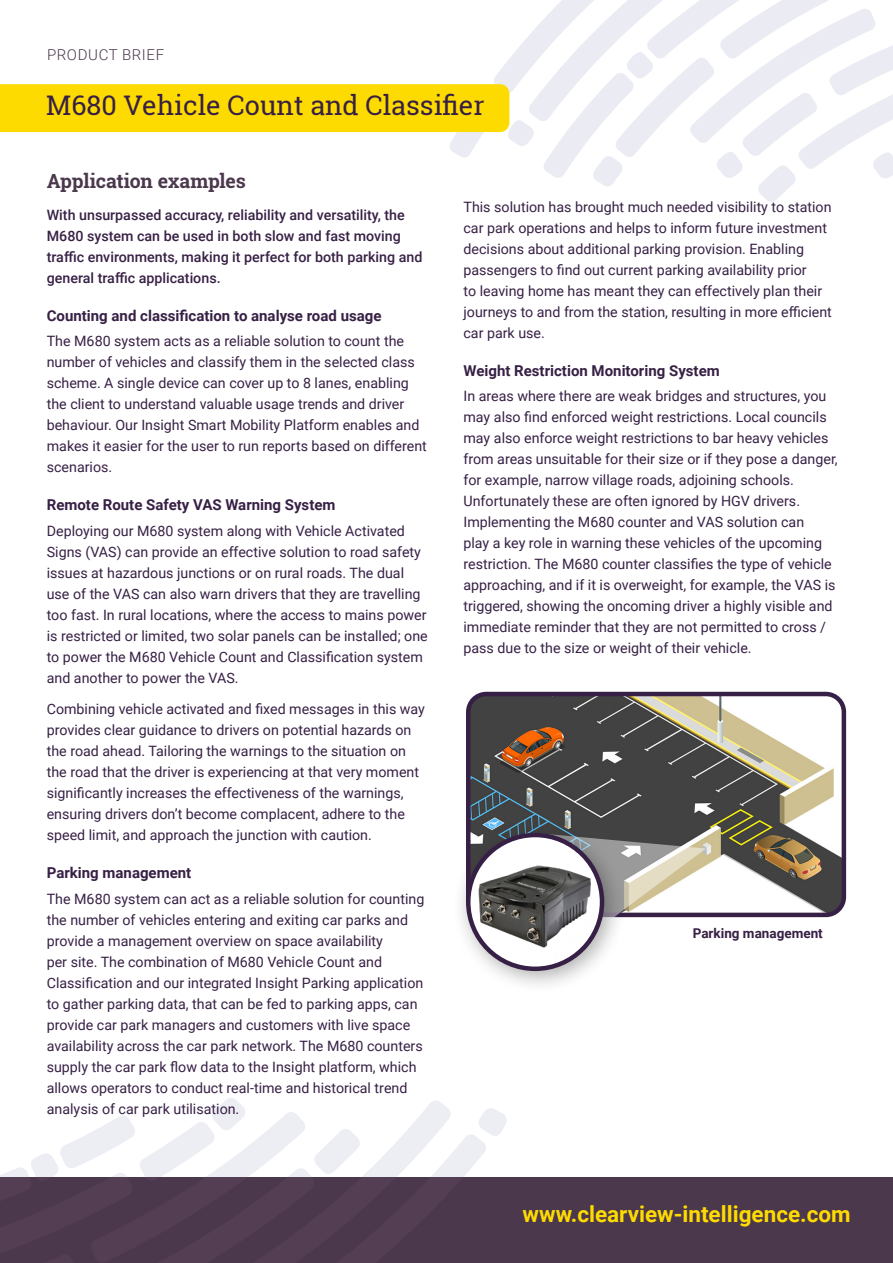
<style>
.page{position:relative;width:893px;height:1263px;background:#fff}
.page>*{position:absolute;margin:0;border:0;box-sizing:border-box;transform-origin:0 0}
.t1{font:27px "Roboto Slab";color:#372045}
.t2{font:700 22.5px "Roboto";color:#fedb00}
.body_text{font:700 19.5px "Roboto Slab";letter-spacing:-.01em;color:#4b384c}
.body_text-2{font:700 15px "Roboto";color:#372045}
.t3{font:300 15px "Roboto";letter-spacing:.04em;color:#4b384c}
.body_text-3{font:14.25px/21px "Roboto";color:#372045}
.body_text-4{font:500 14.25px/21px "Roboto";color:#372045}
.body_text-5{font:700 13.5px "Roboto";color:#372045}
</style>
<div class="page">
<svg style="left:0;top:0;width:893px;height:202px"></svg>
<div style="left:0;top:1178px;width:893px;height:85px;background:#4b384c"></div>
<svg style="left:0;top:1098px;width:507px;height:80px"></svg>
<img style="left:471px;top:697px;width:370px;height:215px">
<div style="left:466px;top:692px;width:380px;height:225px;border:4px solid #372045;border-radius:18px"></div>
<svg style="left:627px;top:833px;width:79px;height:85px"></svg>
<div style="left:452px;top:818px;width:175px;height:176px;background:#231f20;opacity:.36"></div>
<img style="left:462px;top:836px;width:142px;height:142px">
<p class="t3" style="left:47px;top:44px;width:119px">PRODUCT BRIEF</p>
<p class="t1" style="left:46px;top:87px;width:440px">M680 Vehicle Count and Classifier</p>
<p class="body_text" style="left:47px;top:168px;width:201px">Application examples</p>
<p class="body_text-4" style="left:47px;top:204px;width:377px">With unsurpassed accuracy, reliability and versatility, the M680 system can be used in both slow and fast moving traffic environments, making it perfect for both parking and general traffic applications.</p>
<p class="body_text-2" style="left:47px;top:305px;width:336px">Counting and classification to analyse road usage</p>
<p class="body_text-3" style="left:47px;top:330px;width:382px">The M680 system acts as a reliable solution to count the number of vehicles and classify them in the selected class scheme. A single device can cover up to 8 lanes, enabling the client to understand valuable usage trends and driver behaviour. Our Insight Smart Mobility Platform enables and makes it easier for the user to run reports based on different scenarios.</p>
<p class="body_text-2" style="left:47px;top:494px;width:290px">Remote Route Safety VAS Warning System</p>
<p class="body_text-3" style="left:47px;top:519px;width:382px">Deploying our M680 system along with Vehicle Activated Signs (VAS) can provide an effective solution to road safety issues at hazardous junctions or on rural roads. The dual use of the VAS can also warn drivers that they are travelling too fast. In rural locations, where the access to mains power is restricted or limited, two solar panels can be installed; one to power the M680 Vehicle Count and Classification system and another to power the VAS.</p>
<p class="body_text-3" style="left:47px;top:698px;width:380px">Combining vehicle activated and fixed messages in this way provides clear guidance to drivers on potential hazards on the road ahead. Tailoring the warnings to the situation on the road that the driver is experiencing at that very moment significantly increases the effectiveness of the warnings, ensuring drivers don’t become complacent, adhere to the speed limit, and approach the junction with caution.</p>
<p class="body_text-2" style="left:47px;top:862px;width:146px">Parking management</p>
<p class="body_text-3" style="left:47px;top:887px;width:379px">The M680 system can act as a reliable solution for counting the number of vehicles entering and exiting car parks and provide a management overview on space availability<br>per site. The combination of M680 Vehicle Count and Classification and our integrated Insight Parking application to gather parking data, that can be fed to parking apps, can provide car park managers and customers with live space availability across the car park network. The M680 counters supply the car park flow data to the Insight platform, which allows operators to conduct real-time and historical trend analysis of car park utilisation.</p>
<p class="body_text-3" style="left:463px;top:196px;width:370px">This solution has brought much needed visibility to station car park operations and helps to inform future investment decisions about additional parking provision. Enabling passengers to find out current parking availability prior<br>to leaving home has meant they can effectively plan their journeys to and from the station, resulting in more efficient car park use.</p>
<p class="body_text-2" style="left:463px;top:360px;width:258px">Weight Restriction Monitoring System</p>
<p class="body_text-3" style="left:463px;top:385px;width:376px">In areas where there are weak bridges and structures, you may also find enforced weight restrictions. Local councils may also enforce weight restrictions to bar heavy vehicles from areas unsuitable for their size or if they pose a danger, for example, narrow village roads, adjoining schools.<br>Unfortunately these are often ignored by HGV drivers.<br>Implementing the M680 counter and VAS solution can<br>play a key role in warning these vehicles of the upcoming restriction. The M680 counter classifies the type of vehicle approaching, and if it is overweight, for example, the VAS is triggered, showing the oncoming driver a highly visible and immediate reminder that they are not permitted to cross / pass due to the size or weight of their vehicle.</p>
<p class="body_text-5" style="left:693px;top:924px;width:132px">Parking management</p>
<p class="t2" style="left:523px;top:1198px;width:330px">www.clearview-intelligence.com</p>
</div>
